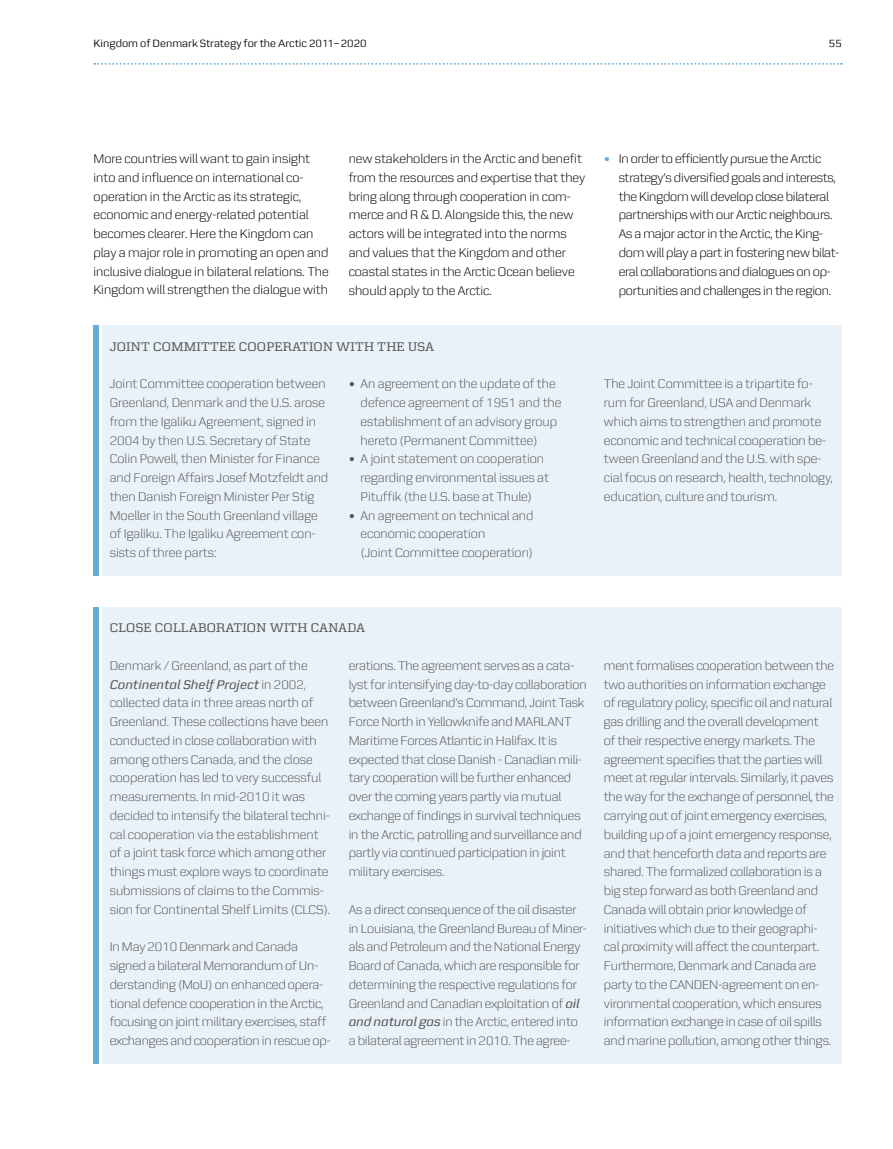
<style>
.page{position:relative;width:893px;height:1149px;background:#fff}
.page>*{position:absolute;margin:0;border:0;box-sizing:border-box;transform-origin:0 0}
.t1{font:300 13.35px/18.8px "Zetta Sans";letter-spacing:-.01em;color:#565655}
.t2{font:300 13.35px/18.8px "Zetta Sans";color:#000}
.t3{font:13.35px "Zetta Serif";letter-spacing:.02em;color:#565655}
.t4{font:11.25px "Zetta Sans";color:#000}
.s1{color:#66add3}
.s2{font-weight:400;font-style:italic}
</style>
<div class="page">
<div style="left:102px;top:325px;width:740px;height:250px;background:#eaf2f9"></div>
<div style="left:94px;top:325px;width:5px;height:250px;background:#66add3"></div>
<div style="left:102px;top:606px;width:740px;height:457px;background:#eaf2f9"></div>
<div style="left:94px;top:606px;width:5px;height:457px;background:#66add3"></div>
<svg style="left:94px;top:63px;width:748px;height:2px"></svg>
<p class="t4" style="left:94px;top:37px;width:275px">Kingdom of Denmark Strategy for the Arctic 2011–2020</p>
<p class="t4" style="left:829px;top:37px;width:15px">55</p>
<p class="t2" style="left:94px;top:149px;width:237px">More countries will want to gain insight into and influence on international co&shy;operation in the Arctic as its strategic, economic and energy-related potential becomes clearer. Here the Kingdom can play a major role in promoting an open and inclusive dialogue in bilateral relations. The Kingdom will strengthen the dialogue with</p>
<p class="t2" style="left:349px;top:149px;width:238px">new stakeholders in the Arctic and benefit from the resources and expertise that they bring along through cooperation in com&shy;merce and R &amp; D. Alongside this, the new actors will be integrated into the norms and values that the Kingdom and other coastal states in the Arctic Ocean believe should apply to the Arctic.</p>
<p class="t2" style="left:619px;top:149px;width:222px;text-indent:-15px"><span class="s1">•</span> In order to efficiently pursue the Arctic strategy’s diversified goals and interests, the Kingdom will develop close bilateral partnerships with our Arctic neighbours.<br>As a major actor in the Arctic, the King&shy;dom will play a part in fostering new bilat&shy;eral collaborations and dialogues on op&shy;portunities and challenges in the region.</p>
<p class="t3" style="left:110px;top:339px;width:73px">JOINT COMMI</p>
<p class="t3" style="left:201px;top:339px;width:217px">TTEE COOPERATION WITH THE USA</p>
<p class="t1" style="left:110px;top:374px;width:220px">Joint Committee cooperation between Greenland, Denmark and the U.S. arose from the Igaliku Agreement, signed in 2004 by then U.S. Secretary of State Colin Powell, then Minister for Finance and Foreign Affairs Josef Motzfeldt and then Danish Foreign Minister Per Stig Moeller in the South Greenland village of Igaliku. The Igaliku Agreement con&shy;sists of three parts:</p>
<p class="t1" style="left:361px;top:374px;width:202px;text-indent:-12px">• An agreement on the update of the defence agreement of 1951 and the establishment of an advisory group hereto (Permanent Committee)</p>
<p class="t1" style="left:361px;top:449px;width:190px;text-indent:-12px">• A joint statement on cooperation regarding environmental issues at<br>Pituffik (the U.S. base at Thule)</p>
<p class="t1" style="left:361px;top:506px;width:174px;text-indent:-12px">• An agreement on technical and economic cooperation<br>(Joint Committee cooperation)</p>
<p class="t1" style="left:604px;top:374px;width:231px">The Joint Committee is a tripartite fo&shy;rum for Greenland, USA and Denmark which aims to strengthen and promote economic and technical cooperation be&shy;tween Greenland and the U.S. with spe&shy;cial focus on research, health, technology, education, culture and tourism.</p>
<p class="t3" style="left:110px;top:620px;width:257px">CLOSE COLLABORATION WITH CANADA</p>
<p class="t1" style="left:110px;top:656px;width:222px">Denmark / Greenland, as part of the <span class="s2">Continental Shelf Project</span> in 2002, collected data in three areas north of Greenland. These collections have been conducted in close collaboration with among others Canada, and the close cooperation has led to very successful measurements. In mid-2010 it was decided to intensify the bilateral techni&shy;cal cooperation via the establishment of a joint task force which among other things must explore ways to coordinate submissions of claims to the Commis&shy;sion for Continental Shelf Limits (CLCS).</p>
<p class="t1" style="left:110px;top:937px;width:223px">In May 2010 Denmark and Canada signed a bilateral Memorandum of Un&shy;derstanding (MoU) on enhanced opera&shy;tional defence cooperation in the Arctic, focusing on joint military exercises, staff exchanges and cooperation in rescue op-</p>
<p class="t1" style="left:349px;top:656px;width:239px">erations. The agreement serves as a cata&shy;lyst for intensifying day-to-day collaboration between Greenland’s Command, Joint Task Force North in Yellowknife and MARLANT Maritime Forces Atlantic in Halifax. It is expected that close Danish - Canadian mili&shy;tary cooperation will be further enhanced over the coming years partly via mutual exchange of findings in survival techniques in the Arctic, patrolling and surveillance and partly via continued participation in joint military exercises.</p>
<p class="t1" style="left:349px;top:899px;width:240px">As a direct consequence of the oil disaster in Louisiana, the Greenland Bureau of Miner&shy;als and Petroleum and the National Energy Board of Canada, which are responsible for determining the respective regulations for Greenland and Canadian exploitation of <span class="s2">oil and natural gas</span> in the Arctic, entered into a bilateral agreement in 2010. The agree-</p>
<p class="t1" style="left:604px;top:656px;width:232px">ment formalises cooperation between the two authorities on information exchange of regulatory policy, specific oil and natural gas drilling and the overall development<br>of their respective energy markets. The agreement specifies that the parties will meet at regular intervals. Similarly, it paves the way for the exchange of personnel, the carrying out of joint emergency exercises, building up of a joint emergency response, and that henceforth data and reports are shared. The formalized collaboration is a big step forward as both Greenland and Canada will obtain prior knowledge of initiatives which due to their geographi&shy;cal proximity will affect the counterpart.<br>Furthermore, Denmark and Canada are party to the CANDEN-agreement on en&shy;vironmental cooperation, which ensures information exchange in case of oil spills and marine pollution, among other things.</p>
</div>
